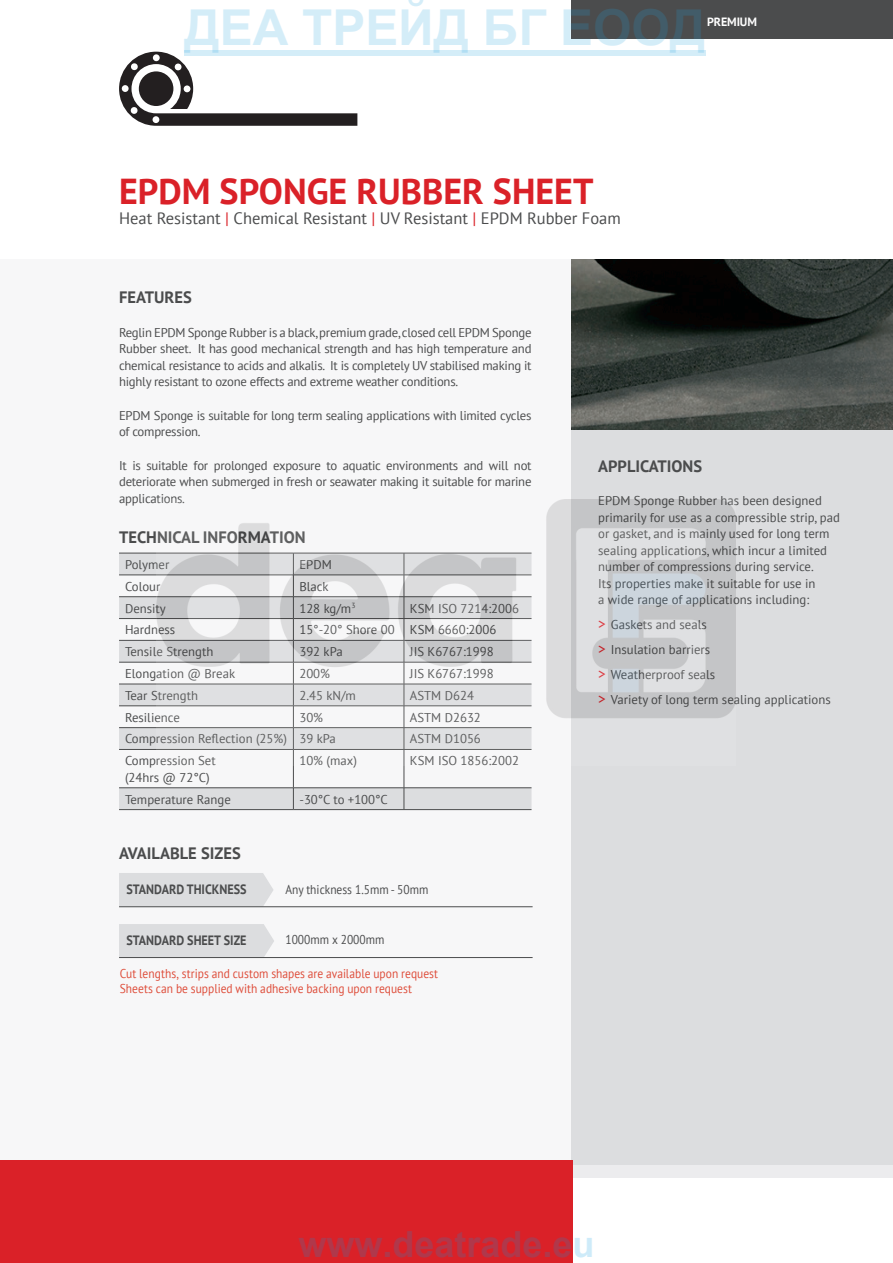
<style>
.page{position:relative;width:893px;height:1263px;background:#fff}
.page>*{position:absolute;margin:0;border:0;box-sizing:border-box;transform-origin:0 0}
.t1{font:700 49.5px "Arial";color:rgb(32 162 223/.19)}
.t2{font:700 36px "PT Sans";color:#da2128}
.t3{font:700 36px "Arial";color:rgb(0 153 227/.19)}
.t4{font:16.5px "PT Sans";color:#4b4c4d}
.t5{font:700 16.5px "PT Sans";color:#4b4c4d}
.t6{font:700 13.5px "PT Sans";color:#4b4c4d;scale:.9 1}
.t7{font:12.75px/16.5px "PT Sans";color:#4b4c4d}
.t8{font:12.75px/15px "PT Sans";color:#de4c39;scale:.9 1}
.t9{font:12.75px/16.5px "PT Sans";letter-spacing:-.02em;color:#4b4c4d}
.t10{font:12.75px "PT Sans";color:#4b4c4d;scale:.9 1}
.t11{font:700 12px "PT Sans";letter-spacing:-.01em;color:#fff}
.s1{color:#da2128}
.s2{font-size:15px;color:#da2128}
</style>
<div class="page">
<div style="left:0;top:259px;width:893px;height:911px;background:#f7f7f8"></div>
<div style="left:571px;top:426px;width:322px;height:739px;background:#dcdddf"></div>
<div style="left:0;top:1161px;width:573px;height:102px;background:#da2128"></div>
<svg style="left:119px;top:52px;width:238px;height:74px"></svg>
<img style="left:572px;top:259px;width:321px;height:170px">
<svg style="left:119px;top:554px;width:412px;height:255px;fill:#e0e0e1"></svg>
<hr style="left:119px;top:553px;width:174px;height:1px;background:#4b4c4d">
<hr style="left:119px;top:575px;width:174px;height:1px;background:#4b4c4d">
<hr style="left:119px;top:596px;width:174px;height:1px;background:#4b4c4d">
<hr style="left:119px;top:618px;width:174px;height:1px;background:#4b4c4d">
<hr style="left:119px;top:640px;width:174px;height:1px;background:#4b4c4d">
<hr style="left:119px;top:662px;width:174px;height:1px;background:#4b4c4d">
<hr style="left:119px;top:684px;width:174px;height:1px;background:#4b4c4d">
<hr style="left:119px;top:705px;width:174px;height:1px;background:#4b4c4d">
<hr style="left:119px;top:727px;width:174px;height:1px;background:#4b4c4d">
<hr style="left:119px;top:749px;width:174px;height:1px;background:#4b4c4d">
<hr style="left:293px;top:750px;width:1px;height:38px;background:#4b4c4d">
<hr style="left:119px;top:787px;width:174px;height:1px;background:#4b4c4d">
<hr style="left:293px;top:787px;width:111px;height:1px;background:#4b4c4d">
<svg style="left:293px;top:788px;width:1px;height:21px"></svg>
<hr style="left:404px;top:787px;width:127px;height:1px;background:#4b4c4d">
<hr style="left:119px;top:809px;width:174px;height:1px;background:#4b4c4d">
<hr style="left:293px;top:809px;width:111px;height:1px;background:#4b4c4d">
<hr style="left:404px;top:809px;width:127px;height:1px;background:#4b4c4d">
<hr style="left:404px;top:750px;width:1px;height:38px;background:#4b4c4d">
<svg style="left:404px;top:788px;width:1px;height:21px"></svg>
<div style="left:571px;top:0;width:322px;height:38px;background:#4b4c4d"></div>
<div style="left:119px;top:873px;width:154px;height:33px;background:#dcdddf"></div>
<div style="left:119px;top:924px;width:155px;height:33px;background:#dcdddf"></div>
<hr style="left:119px;top:906px;width:414px;height:1px;background:#4b4c4d">
<hr style="left:119px;top:957px;width:414px;height:1px;background:#4b4c4d">
<img style="left:156px;top:500px;width:579px;height:265px">
<div style="left:184px;top:50px;width:522px;height:5px;background:#d4edf8"></div>
<h1 class="t1" style="left:184px;top:0;width:522px">ДЕА ТРЕЙД БГ ЕООД</h1>
<p class="t11" style="left:707px;top:14px;width:51px">PREMIUM</p>
<h2 class="t2" style="left:119px;top:168px;width:476px">EPDM SPONGE RUBBER SHEET</h2>
<p class="t4" style="left:119px;top:207px;width:503px">Heat Resistant <span class="s1">|</span> Chemical Resistant <span class="s1">|</span> UV Resistant <span class="s1">|</span> EPDM Rubber Foam</p>
<p class="t5" style="left:119px;top:286px;width:74px">FEATURES</p>
<p class="t7" style="left:119px;top:324px;width:414px;text-align:justify">Reglin EPDM Sponge Rubber is a black, premium grade, closed cell EPDM Sponge Rubber sheet. It has good mechanical strength and has high temperature and chemical resistance to acids and alkalis. It is completely UV stabilised making it highly resistant to ozone effects and extreme weather conditions.</p>
<p class="t9" style="left:119px;top:407px;width:414px">EPDM Sponge is suitable for long term sealing applications with limited cycles of compression.</p>
<p class="t7" style="left:119px;top:457px;width:414px;text-align:justify">It is suitable for prolonged exposure to aquatic environments and will not deteriorate when submerged in fresh or seawater making it suitable for marine applications.</p>
<p class="t5" style="left:119px;top:526px;width:188px">TECHNICAL INFORMATION</p>
<p class="t7" style="left:125px;top:556px;width:46px">Polymer</p>
<p class="t7" style="left:299px;top:556px;width:34px">EPDM</p>
<p class="t7" style="left:125px;top:578px;width:37px">Colour</p>
<p class="t7" style="left:299px;top:578px;width:31px">Black</p>
<p class="t7" style="left:125px;top:599px;width:42px">Density</p>
<p class="t7" style="left:299px;top:599px;width:57px">128 kg/m<sup>3</sup></p>
<p class="t7" style="left:410px;top:599px;width:111px">KSM ISO 7214:2006</p>
<p class="t7" style="left:125px;top:621px;width:52px">Hardness</p>
<p class="t7" style="left:299px;top:621px;width:198px">15°-20° Shore 00 KSM 6660:2006</p>
<p class="t7" style="left:125px;top:643px;width:90px">Tensile Strength</p>
<p class="t7" style="left:299px;top:643px;width:45px">392 kPa</p>
<p class="t7" style="left:410px;top:643px;width:85px">JIS K6767:1998</p>
<p class="t7" style="left:125px;top:665px;width:112px">Elongation @ Break</p>
<p class="t7" style="left:299px;top:665px;width:32px">200%</p>
<p class="t7" style="left:410px;top:665px;width:85px">JIS K6767:1998</p>
<p class="t7" style="left:125px;top:687px;width:75px">Tear Strength</p>
<p class="t7" style="left:299px;top:687px;width:58px">2.45 kN/m</p>
<p class="t7" style="left:410px;top:687px;width:65px">ASTM D624</p>
<p class="t7" style="left:125px;top:709px;width:56px">Resilience</p>
<p class="t7" style="left:299px;top:709px;width:25px">30%</p>
<p class="t7" style="left:410px;top:709px;width:72px">ASTM D2632</p>
<p class="t7" style="left:125px;top:730px;width:212px">Compression Reflection (25%) 39 kPa</p>
<p class="t7" style="left:410px;top:730px;width:72px">ASTM D1056</p>
<p class="t7" style="left:125px;top:752px;width:92px">Compression Set (24hrs @ 72°C)</p>
<p class="t7" style="left:299px;top:752px;width:59px">10% (max)</p>
<p class="t7" style="left:410px;top:752px;width:111px">KSM ISO 1856:2002</p>
<p class="t7" style="left:125px;top:790px;width:107px">Temperature Range</p>
<p class="t7" style="left:299px;top:790px;width:90px">-30°C to +100°C</p>
<p class="t5" style="left:119px;top:842px;width:123px">AVAILABLE SIZES</p>
<p class="t6" style="left:127px;top:880px;width:135px">STANDARD THICKNESS</p>
<p class="t10" style="left:285px;top:882px;width:160px">Any thickness 1.5mm - 50mm</p>
<p class="t10" style="left:285px;top:932px;width:111px">1000mm x 2000mm</p>
<p class="t8" style="left:120px;top:965px;width:355px">Cut lengths, strips and custom shapes are available upon request<br>Sheets can be supplied with adhesive backing upon request</p>
<p class="t6" style="left:127px;top:931px;width:135px">STANDARD SHEET SIZE</p>
<p class="t5" style="left:598px;top:455px;width:105px">APPLICATIONS</p>
<p class="t7" style="left:598px;top:492px;width:243px">EPDM Sponge Rubber has been designed primarily for use as a compressible strip, pad or gasket, and is mainly used for long term sealing applications, which incur a limited number of compressions during service.<br>Its properties make it suitable for use in<br>a wide range of applications including:</p>
<p class="t7" style="left:598px;top:612px;width:234px;line-height:25px"><span class="s2">&gt;</span> Gaskets and seals<br><span class="s2">&gt;</span> Insulation barriers<br><span class="s2">&gt;</span> Weatherproof seals<br><span class="s2">&gt;</span> Variety of long term sealing applications</p>
<h2 class="t3" style="left:298px;top:1224px;width:297px">www.deatrade.eu</h2>
</div>
